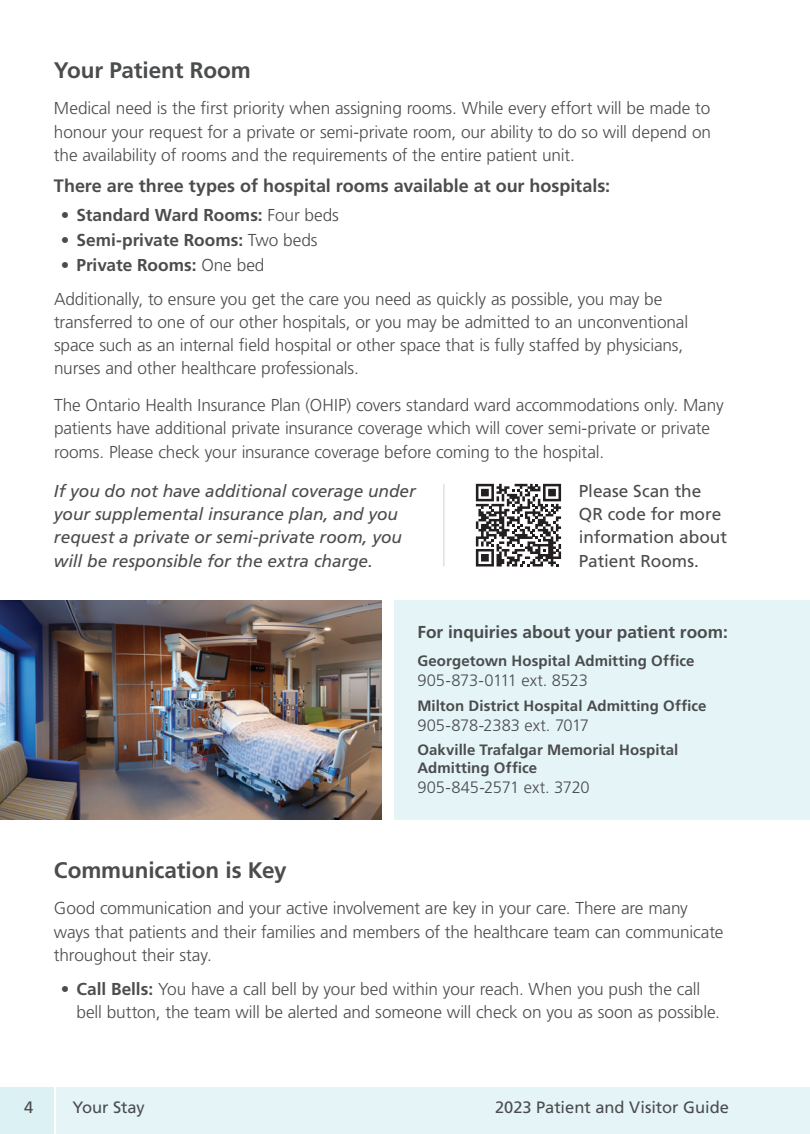
<style>
.page{position:relative;width:810px;height:1134px;background:#fff}
.page>*{position:absolute;margin:0;border:0;box-sizing:border-box;transform-origin:0 0}
.t1{font:700 22.5px "Frutiger LT Std";letter-spacing:-.005em;color:#4b4c4d}
.t2{font:700 18px "Frutiger LT Std";color:#4b4c4d}
.t3{font:300 17.25px/23.2px "Frutiger LT Std";letter-spacing:-.01em;color:#4b4c4d}
.t4{font:italic 17.25px/23.2px "Frutiger LT Std";letter-spacing:-.005em;color:#4b4c4d}
.t5{font:700 17.25px "Frutiger LT Std";color:#4b4c4d}
.t6{font:17.25px/23.2px "Frutiger LT Std";letter-spacing:-.005em;color:#4b4c4d}
.t7{font:300 16.5px "Frutiger LT Std";letter-spacing:-.015em;color:#4b4c4d}
.t8{font:16.5px "Frutiger LT Std";letter-spacing:-.005em;color:#4b4c4d}
.t9{font:700 15px/18px "Frutiger LT Std";letter-spacing:.005em;color:#4b4c4d}
.s1{font-weight:300}
.s2{font-weight:700}
</style>
<div class="page">
<div style="left:56px;top:1087px;width:754px;height:47px;background:#e5f5f7"></div>
<div style="left:0;top:1087px;width:54px;height:47px;background:#dbf1f4"></div>
<img style="left:0;top:600px;width:381px;height:220px">
<svg style="left:476px;top:484px;width:85px;height:83px"></svg>
<hr style="left:444px;top:484px;width:1px;height:83px;background:#d1d2d4">
<div style="left:394px;top:600px;width:416px;height:220px;background:#e5f5f7"></div>
<h1 class="t1" style="left:54px;top:57px;width:198px">Your Patient Room</h1>
<p class="t3" style="left:54px;top:97px;width:659px;text-align:justify">Medical need is the first priority when assigning rooms. While every effort will be made to honour your request for a private or semi-private room, our ability to do so will depend on the availability of rooms and the requirements of the entire patient unit.</p>
<p class="t2" style="left:54px;top:175px;width:558px">There are three types of hospital rooms available at our hospitals:</p>
<p class="t5" style="left:61px;top:205px;width:280px">• Standard Ward Rooms: <span class="s1">Four beds</span></p>
<p class="t5" style="left:61px;top:230px;width:258px">• Semi-private Rooms: <span class="s1">Two beds</span></p>
<p class="t3" style="left:54px;top:248px;width:610px;line-height:34px;text-indent:7px"><span class="s2">• Private Rooms:</span> One bed<br>Additionally, to ensure you get the care you need as quickly as possible, you may be</p>
<p class="t3" style="left:54px;top:311px;width:636px">transferred to one of our other hospitals, or you may be admitted to an unconventional space such as an internal field hospital or other space that is fully staffed by physicians, nurses and other healthcare professionals.</p>
<p class="t3" style="left:54px;top:394px;width:671px">The Ontario Health Insurance Plan (OHIP) covers standard ward accommodations only. Many patients have additional private insurance coverage which will cover semi-private or private rooms. Please check your insurance coverage before coming to the hospital.</p>
<p class="t4" style="left:54px;top:479px;width:363px">If you do not have additional coverage under your supplemental insurance plan, and you request a private or semi-private room, you will be responsible for the extra charge.</p>
<p class="t6" style="left:579px;top:479px;width:150px">Please Scan the<br>QR code for more information about<br>Patient Rooms.</p>
<p class="t5" style="left:417px;top:621px;width:312px">For inquiries about your patient room:</p>
<p class="t9" style="left:417px;top:652px;width:279px">Georgetown Hospital Admitting Office</p>
<p class="t7" style="left:417px;top:671px;width:172px">905-873-0111 ext. 8523</p>
<p class="t9" style="left:417px;top:697px;width:291px">Milton District Hospital Admitting Office</p>
<p class="t7" style="left:417px;top:716px;width:173px">905-878-2383 ext. 7017</p>
<p class="t9" style="left:417px;top:741px;width:262px">Oakville Trafalgar Memorial Hospital<br>Admitting Office</p>
<p class="t7" style="left:417px;top:778px;width:174px">905-845-2571 ext. 3720</p>
<h1 class="t1" style="left:54px;top:857px;width:234px">Communication is Key</h1>
<p class="t3" style="left:54px;top:897px;width:671px">Good communication and your active involvement are key in your care. There are many ways that patients and their families and members of the healthcare team can communicate throughout their stay.</p>
<p class="t3" style="left:76px;top:978px;width:645px;text-indent:-16px"><span class="s2">• Call Bells:</span> You have a call bell by your bed within your reach. When you push the call bell button, the team will be alerted and someone will check on you as soon as possible.</p>
<p class="t8" style="left:24px;top:1097px;width:11px">4</p>
<p class="t8" style="left:72px;top:1097px;width:74px">Your Stay</p>
<p class="t8" style="left:495px;top:1097px;width:235px">2023 Patient and Visitor Guide</p>
</div>
